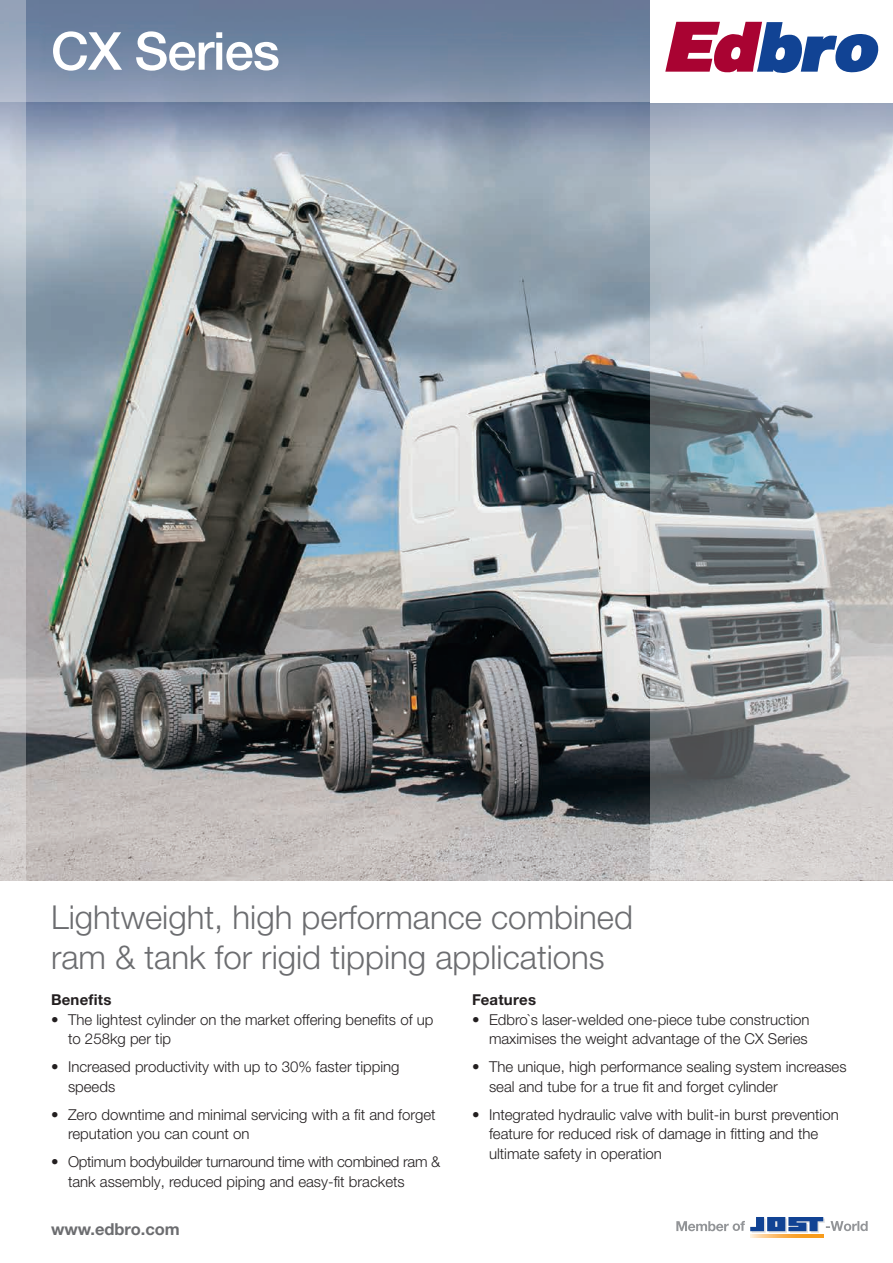
<style>
.page{position:relative;width:893px;height:1263px;background:#fff}
.page>*{position:absolute;margin:0;border:0;box-sizing:border-box;transform-origin:0 0}
.t1{font:500 52.5px "Helvetica Neue LT Pro";letter-spacing:-.02em;color:#fff}
.t2{font:300 33px/39.6px "Helvetica Neue LT Pro";color:#6c6d70}
.t3{font:700 16.5px "Helvetica Neue LT";color:#6c6d70}
.t4{font:300 15px/19.5px "Helvetica Neue LT Pro";color:#231f20}
.t5{font:300 15px/19.5px "Helvetica Neue LT Pro";letter-spacing:-.02em;color:#231f20}
.t6{font:700 15px "Helvetica Neue LT Pro";letter-spacing:.015em;color:#231f20}
</style>
<div class="page">
<img style="left:26px;top:102px;width:625px;height:778px">
<div style="left:0;top:0;width:654px;height:102px;background:linear-gradient(to bottom,#5f7594,#8b9ab2)"></div>
<svg style="left:0;top:0;width:26px;height:881px;background:#b6bcc5"></svg>
<svg style="left:651px;top:103px;width:242px;height:777px;background:#adb4b9"></svg>
<div style="left:651px;top:0;width:242px;height:102px;background:#fff"></div>
<svg style="left:665px;top:22px;width:213px;height:51px"></svg>
<svg style="left:676px;top:1217px;width:192px;height:16px"></svg>
<svg style="left:750px;top:1234px;width:73px;height:3px"></svg>
<h1 class="t1" style="left:51px;top:20px;width:230px">CX Series</h1>
<h2 class="t2" style="left:51px;top:897px;width:583px">Lightweight, high performance combined ram &amp; tank for rigid tipping applications</h2>
<p class="t6" style="left:51px;top:990px;width:62px">Benefits</p>
<p class="t4" style="left:68px;top:1009px;width:367px;text-indent:-17px">• The lightest cylinder on the market offering benefits of up to 258kg per tip</p>
<p class="t4" style="left:68px;top:1057px;width:333px;text-indent:-17px">• Increased productivity with up to 30% faster tipping speeds</p>
<p class="t4" style="left:68px;top:1104px;width:369px;text-indent:-17px">• Zero downtime and minimal servicing with a fit and forget reputation you can count on</p>
<p class="t5" style="left:68px;top:1152px;width:374px;text-indent:-17px">• Optimum bodybuilder turnaround time with combined ram &amp; tank assembly, reduced piping and easy-fit brackets</p>
<p class="t3" style="left:51px;top:1219px;width:130px">www.edbro.com</p>
<p class="t6" style="left:472px;top:990px;width:66px">Features</p>
<p class="t4" style="left:472px;top:1009px;width:339px;text-align:right">• Edbro`s laser-welded one-piece tube construction maximises the weight advantage of the CX Series</p>
<p class="t4" style="left:489px;top:1057px;width:359px;text-indent:-17px">• The unique, high performance sealing system increases seal and tube for a true fit and forget cylinder</p>
<p class="t4" style="left:489px;top:1104px;width:351px;text-indent:-17px">• Integrated hydraulic valve with bulit-in burst prevention feature for reduced risk of damage in fitting and the ultimate safety in operation</p>
</div>
